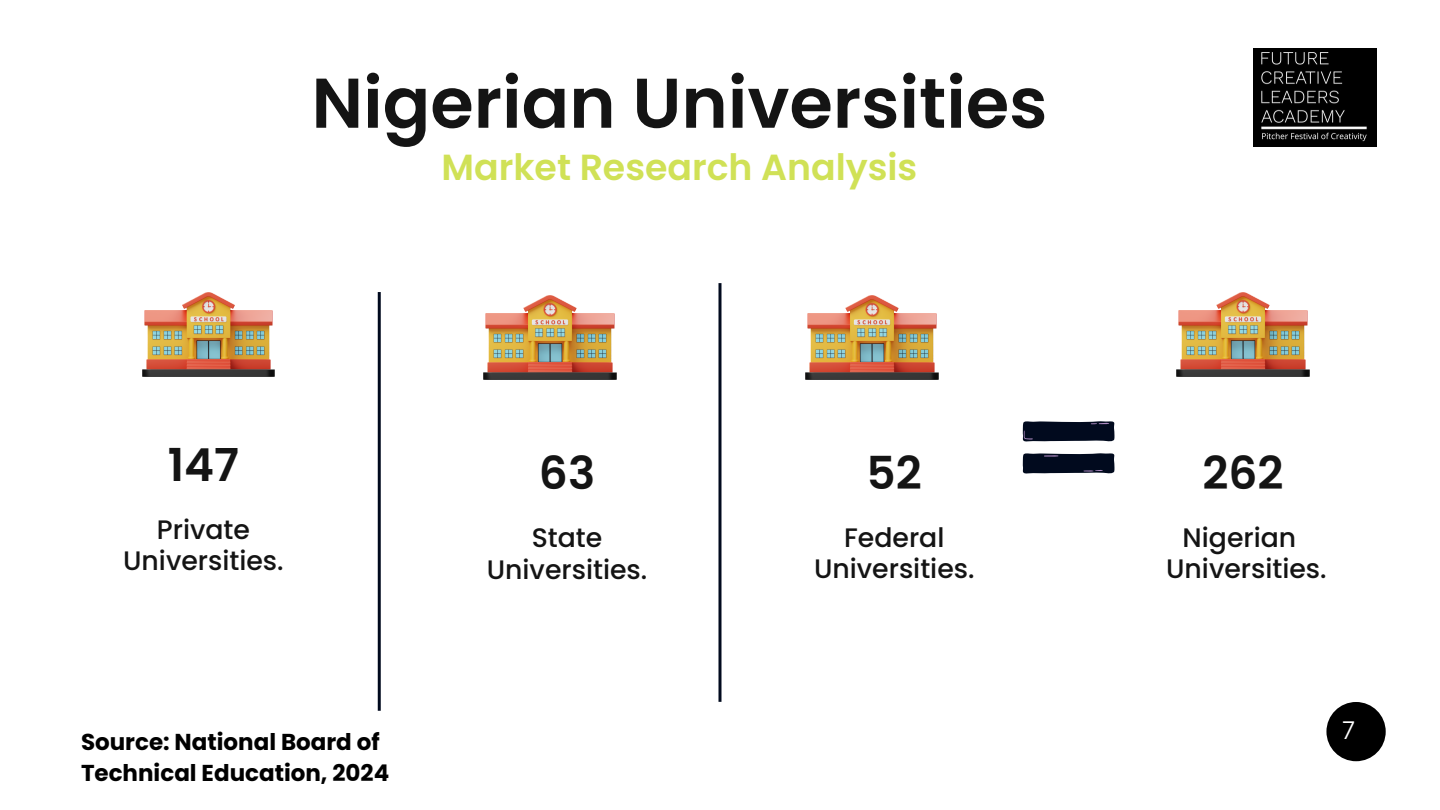
<style>
.page{position:relative;width:1440px;height:810px;background:#fff}
.page>*{position:absolute;margin:0;border:0;box-sizing:border-box;transform-origin:0 0}
.t1{font:600 70.3px "Poppins";color:#141414}
.t2{font:600 45.4px "Poppins";color:#141414}
.t3{font:600 36.3px "Poppins";color:#d0e156}
.t4{font:500 26.7px/31.5px "Poppins";color:#141414;text-align:center}
.t5{font:24.6px "Livvic";color:#fff}
.t6{font:700 23px/31.5px "Poppins";color:#000}
</style>
<div class="page">
<hr style="left:378px;top:292px;width:3px;height:419px;background:#010a1e">
<hr style="left:718px;top:283px;width:3px;height:419px;background:#010a1e">
<svg style="left:1023px;top:421px;width:92px;height:21px;background:#1a2234"></svg>
<svg style="left:1023px;top:453px;width:92px;height:21px;background:#1a2235"></svg>
<img style="left:142px;top:292px;width:133px;height:85px">
<img style="left:1176px;top:292px;width:133px;height:85px">
<img style="left:806px;top:295px;width:132px;height:85px">
<img style="left:484px;top:295px;width:132px;height:85px">
<img style="left:1253px;top:49px;width:123px;height:97px">
<svg style="left:1326px;top:702px;width:60px;height:59px;fill:#000"></svg>
<p class="t1" style="left:312px;top:54px;width:737px">Nigerian Universities</p>
<p class="t3" style="left:442px;top:142px;width:477px">Market Research Analysis</p>
<p class="t2" style="left:168px;top:433px;width:73px">147</p>
<p class="t4" style="left:123px;top:514px;width:162px">Private<br>Universities.</p>
<p class="t2" style="left:539px;top:442px;width:58px">63</p>
<p class="t4" style="left:487px;top:522px;width:162px">State<br>Universities.</p>
<h1 class="t2" style="left:867px;top:441px;width:57px">52</h1>
<h3 class="t4" style="left:814px;top:522px;width:162px">Federal<br>Universities.</h3>
<p class="t6" style="left:81px;top:726px;width:310px">Source: National Board of<br>Technical Education, 2024</p>
<p class="t2" style="left:1202px;top:441px;width:83px">262</p>
<h3 class="t4" style="left:1166px;top:522px;width:162px">Nigerian<br>Universities.</h3>
<p class="t5" style="left:1341px;top:714px;width:16px">7</p>
</div>
